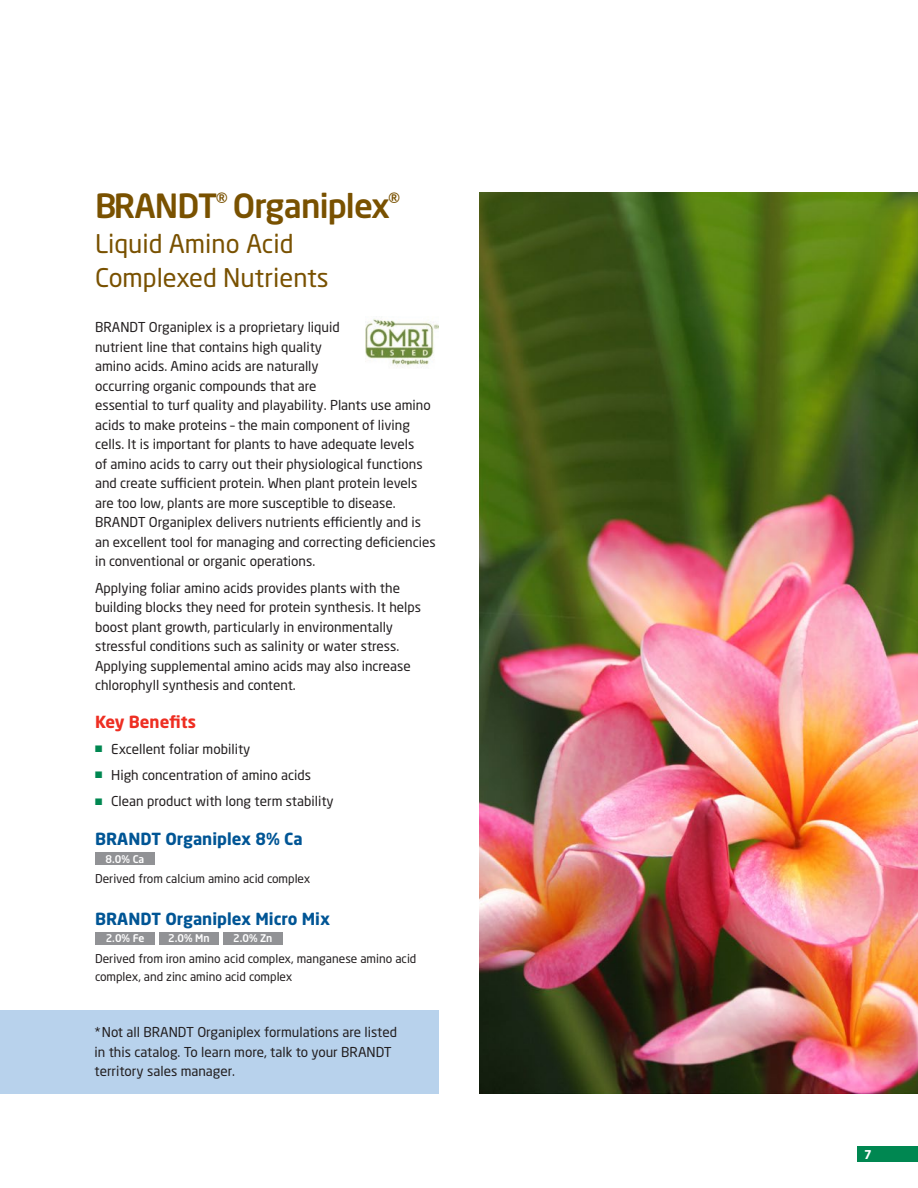
<style>
.page{position:relative;width:918px;height:1188px;background:#fff}
.page>*{position:absolute;margin:0;border:0;box-sizing:border-box;transform-origin:0 0}
.t1{font:500 33px "Neo Sans Pro";letter-spacing:-.025em;color:#795100}
.t2{font:25.5px/34.5px "Neo Sans Pro";color:#795100}
.t3{font:700 16.5px "Neo Sans Pro";color:#005595}
.t4{font:700 16.5px "Neo Sans Pro";color:#ee2e22}
.t5{font:13.5px/19.5px "Neo Sans Pro";color:#231f20}
.t6{font:12px/18px "Neo Sans Pro";color:#231f20}
.t7{font:700 12px "Neo Sans Pro";color:#fff}
.t8{font:500 10.5px "Neo Sans Pro";color:#fff}
.s1{color:#008751}
</style>
<div class="page">
<div style="left:0;top:1010px;width:439px;height:84px;background:#b8d2ec"></div>
<div style="left:95px;top:852px;width:60px;height:13px;background:#919295"></div>
<div style="left:95px;top:932px;width:60px;height:13px;background:#919295"></div>
<div style="left:159px;top:932px;width:60px;height:13px;background:#919295"></div>
<div style="left:223px;top:932px;width:60px;height:13px;background:#919295"></div>
<img style="left:365px;top:319px;width:73px;height:48px">
<img style="left:479px;top:193px;width:439px;height:900px">
<div style="left:857px;top:1147px;width:61px;height:15px;background:#008751"></div>
<h1 class="t1" style="left:95px;top:185px;width:306px">BRANDT<sup>®</sup> Organiplex<sup>®</sup></h1>
<h2 class="t2" style="left:95px;top:226px;width:235px">Liquid Amino Acid<br>Complexed Nutrients</h2>
<p class="t5" style="left:95px;top:318px;width:342px">BRANDT Organiplex is a proprietary liquid<br>nutrient line that contains high quality<br>amino acids. Amino acids are naturally<br>occurring organic compounds that are<br>essential to turf quality and playability. Plants use amino acids to make proteins – the main component of living cells. It is important for plants to have adequate levels<br>of amino acids to carry out their physiological functions and create sufficient protein. When plant protein levels are too low, plants are more susceptible to disease.<br>BRANDT Organiplex delivers nutrients efficiently and is an excellent tool for managing and correcting deficiencies in conventional or organic operations.</p>
<p class="t5" style="left:95px;top:578px;width:328px">Applying foliar amino acids provides plants with the building blocks they need for protein synthesis. It helps boost plant growth, particularly in environmentally stressful conditions such as salinity or water stress.<br>Applying supplemental amino acids may also increase chlorophyll synthesis and content.</p>
<p class="t4" style="left:95px;top:711px;width:103px">Key Benefits</p>
<p class="t5" style="left:95px;top:739px;width:157px"><span class="s1">■</span> Excellent foliar mobility</p>
<p class="t5" style="left:95px;top:765px;width:218px"><span class="s1">■</span> High concentration of amino acids</p>
<p class="t5" style="left:95px;top:792px;width:240px"><span class="s1">■</span> Clean product with long term stability</p>
<p class="t3" style="left:95px;top:829px;width:209px">BRANDT Organiplex 8% Ca</p>
<p class="t8" style="left:106px;top:852px;width:40px">8.0% Ca</p>
<p class="t6" style="left:95px;top:869px;width:217px">Derived from calcium amino acid complex</p>
<p class="t3" style="left:95px;top:909px;width:237px">BRANDT Organiplex Micro Mix</p>
<p class="t8" style="left:106px;top:932px;width:40px">2.0% Fe</p>
<p class="t8" style="left:168px;top:932px;width:43px">2.0% Mn</p>
<p class="t8" style="left:233px;top:932px;width:41px">2.0% Zn</p>
<p class="t6" style="left:95px;top:949px;width:323px">Derived from iron amino acid complex, manganese amino acid complex, and zinc amino acid complex</p>
<p class="t5" style="left:94px;top:1022px;width:304px">*Not all BRANDT Organiplex formulations are listed in this catalog. To learn more, talk to your BRANDT territory sales manager.</p>
<p class="t7" style="left:864px;top:1146px;width:9px">7</p>
</div>
